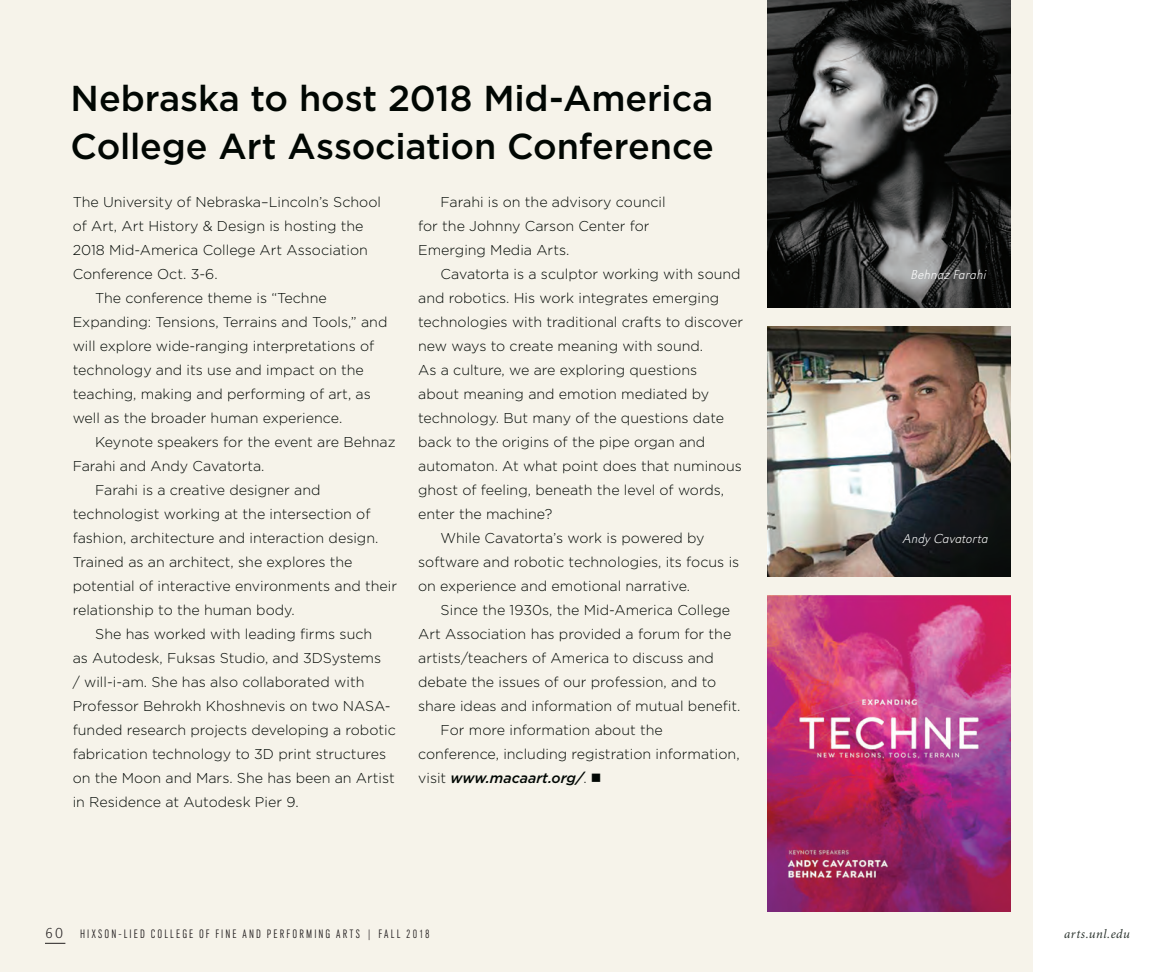
<style>
.page{position:relative;width:1175px;height:972px;background:#fff}
.page>*{position:absolute;margin:0;border:0;box-sizing:border-box;transform-origin:0 0}
.Body_Serif{font:500 36px/48px "Gotham";letter-spacing:-.005em;color:#010703}
.Body_Serif-2{font:300 14.25px/24px "Gotham";color:#010703}
.t1{font:italic 300 expanded 13.5px "URW Grotesk";letter-spacing:.005em;color:#fff}
.t2{font:300 12.75px "URW Grotesk Con";letter-spacing:.175em;color:#231f20}
.t3{font:italic 12.75px "Minion Pro";letter-spacing:.035em;color:#2c352f}
.s1{font-weight:500;font-style:italic}
.s2{font-family:"URW Grotesk";font-stretch:expanded;font-size:15px}
</style>
<div class="page">
<div style="left:0;top:0;width:1032px;height:972px;background:#f6f3ea"></div>
<img style="left:767px;top:0;width:243px;height:308px">
<img style="left:768px;top:327px;width:243px;height:250px">
<img style="left:768px;top:595px;width:243px;height:317px">
<svg style="left:45px;top:943px;width:20px;height:1px"></svg>
<p class="Body_Serif" style="left:71px;top:74px;width:645px">Nebraska to host 2018 Mid-America<br>College Art Association Conference</p>
<p class="Body_Serif-2" style="left:73px;top:190px;width:310px">The University of Nebraska–Lincoln’s School of Art, Art History &amp; Design is hosting the 2018 Mid-America College Art Association Conference Oct. 3-6.</p>
<p class="Body_Serif-2" style="left:73px;top:286px;width:316px;text-indent:23px">The conference theme is “Techne Expanding: Tensions, Terrains and Tools,” and will explore wide-ranging interpretations of technology and its use and impact on the teaching, making and performing of art, as well as the broader human experience.</p>
<p class="Body_Serif-2" style="left:73px;top:430px;width:324px;text-indent:23px">Keynote speakers for the event are Behnaz<br>Farahi and Andy Cavatorta.</p>
<p class="Body_Serif-2" style="left:73px;top:478px;width:326px;text-indent:23px">Farahi is a creative designer and technologist working at the intersection of fashion, architecture and interaction design.<br>Trained as an architect, she explores the potential of interactive environments and their relationship to the human body.</p>
<p class="Body_Serif-2" style="left:73px;top:622px;width:325px;text-indent:23px">She has worked with leading firms such<br>as Autodesk, Fuksas Studio, and 3DSystems<br>/ will-i-am. She has also collaborated with Professor Behrokh Khoshnevis on two NASA&shy;funded research projects developing a robotic fabrication technology to 3D print structures on the Moon and Mars. She has been an Artist in Residence at Autodesk Pier 9.</p>
<p class="Body_Serif-2" style="left:418px;top:190px;width:249px;text-indent:23px">Farahi is on the advisory council for the Johnny Carson Center for<br>Emerging Media Arts.</p>
<p class="Body_Serif-2" style="left:418px;top:262px;width:326px;text-indent:23px">Cavatorta is a sculptor working with sound and robotics. His work integrates emerging technologies with traditional crafts to discover new ways to create meaning with sound.<br>As a culture, we are exploring questions<br>about meaning and emotion mediated by technology. But many of the questions date back to the origins of the pipe organ and automaton. At what point does that numinous ghost of feeling, beneath the level of words, enter the machine?</p>
<p class="Body_Serif-2" style="left:418px;top:526px;width:323px;text-indent:23px">While Cavatorta’s work is powered by software and robotic technologies, its focus is on experience and emotional narrative.</p>
<p class="Body_Serif-2" style="left:418px;top:598px;width:324px;text-indent:23px">Since the 1930s, the Mid-America College Art Association has provided a forum for the artists/teachers of America to discuss and debate the issues of our profession, and to share ideas and information of mutual benefit.</p>
<p class="Body_Serif-2" style="left:418px;top:718px;width:323px;text-indent:23px">For more information about the conference, including registration information, visit <span class="s1">www.macaart.org/</span>. ■</p>
<p class="t1" style="left:911px;top:267px;width:77px">Behnaz Farahi</p>
<p class="t1" style="left:904px;top:531px;width:86px">Andy Cavatorta</p>
<p class="t2" style="left:45px;top:928px;width:386px"><span class="s2">60</span> HIXSON-LIED COLLEGE OF FINE AND PERFORMING ARTS | FALL 2018</p>
<p class="t3" style="left:1064px;top:926px;width:67px">arts.unl.edu</p>
</div>
